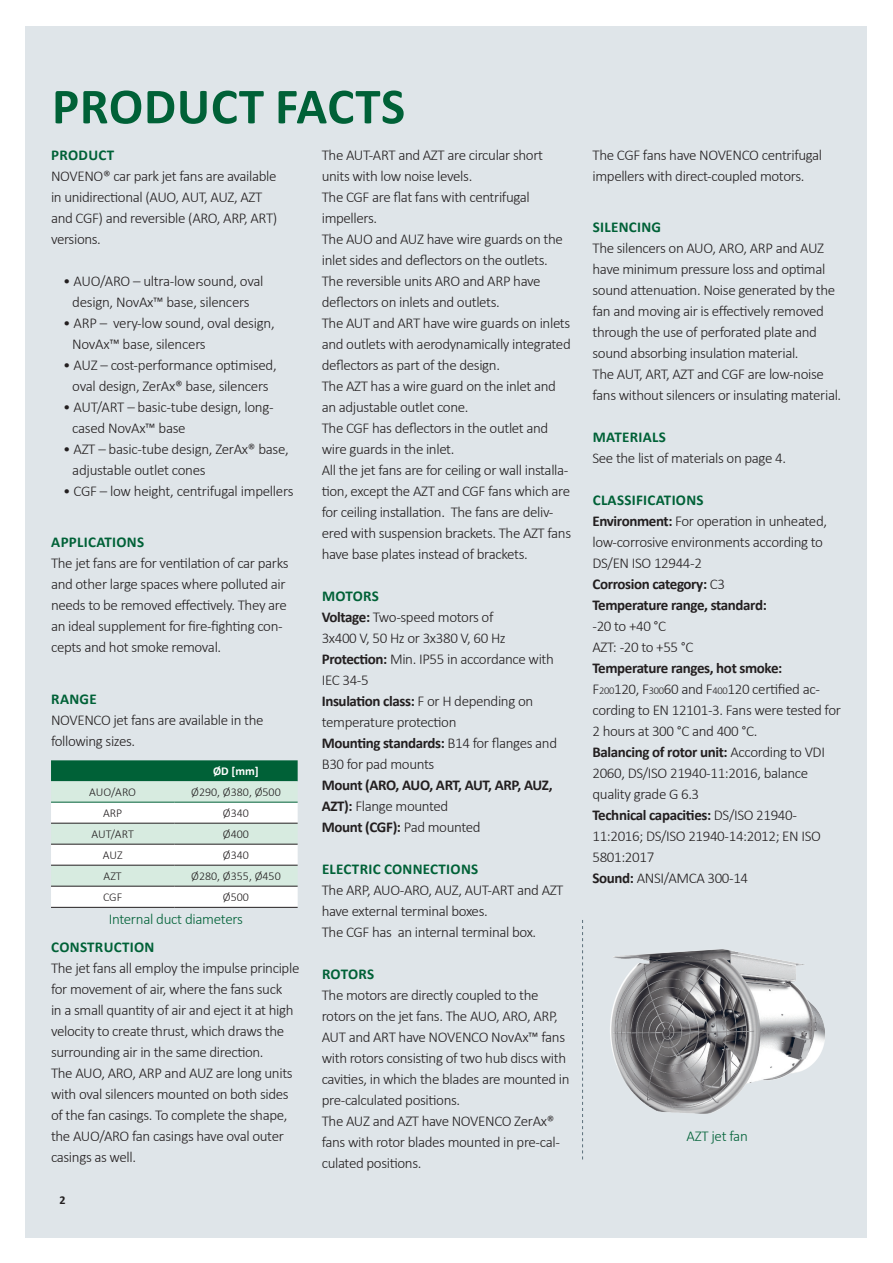
<style>
.page{position:relative;width:893px;height:1263px;background:#fff}
.page>*{position:absolute;margin:0;border:0;box-sizing:border-box;transform-origin:0 0}
.t1{font:700 51px "Calibri";letter-spacing:.015em;color:#006137}
.t2{font:300 15px/21px "Calibri";letter-spacing:-.025em;color:#231f20}
.t3{font:700 15px "Calibri";letter-spacing:.02em;color:#006137}
.t4{font:700 15px/21px "Calibri";letter-spacing:-.025em;color:#231f20}
.t5{font:300 15px "Calibri";letter-spacing:-.02em;color:#006137}
.t6{font:300 12px "Calibri";color:#231f20}
.t7{font:700 12px "Calibri";color:#fff}
.t8{font:700 12px "Calibri";color:#231f20}
.s1{font-weight:700;color:#006137}
.s2{font-weight:700}
.s3{font-weight:300}
.s4{font-size:10.5px}
</style>
<div class="page">
<div style="left:26px;top:26px;width:841px;height:1211px;background:#dfe5e9"></div>
<img style="left:610px;top:949px;width:215px;height:165px">
<svg style="left:582px;top:920px;width:1px;height:239px"></svg>
<svg style="left:51px;top:760px;width:247px;height:147px"></svg>
<hr style="left:51px;top:823px;width:123px;height:1px;background:#231f20">
<hr style="left:174px;top:823px;width:124px;height:1px;background:#231f20">
<hr style="left:51px;top:802px;width:123px;height:1px;background:#006137">
<hr style="left:174px;top:802px;width:124px;height:1px;background:#006137">
<hr style="left:51px;top:844px;width:123px;height:1px;background:#231f20">
<hr style="left:174px;top:844px;width:124px;height:1px;background:#231f20">
<hr style="left:51px;top:865px;width:123px;height:1px;background:#231f20">
<hr style="left:174px;top:865px;width:124px;height:1px;background:#231f20">
<hr style="left:51px;top:886px;width:123px;height:1px;background:#231f20">
<hr style="left:174px;top:886px;width:124px;height:1px;background:#231f20">
<hr style="left:51px;top:907px;width:123px;height:1px;background:#231f20">
<hr style="left:174px;top:907px;width:124px;height:1px;background:#231f20">
<h1 class="t1" style="left:52px;top:70px;width:355px">PRODUCT FACTS</h1>
<p class="t3" style="left:51px;top:144px;width:64px">PRODUCT</p>
<p class="t2" style="left:51px;top:165px;width:228px">NOVENO® car park jet fans are available in unidirectional (AUO, AUT, AUZ, AZT and CGF) and reversible (ARO, ARP, ART) versions.</p>
<p class="t2" style="left:63px;top:271px;width:202px;text-align:center">• AUO/ARO – ultra-low sound, oval design, NovAx™ base, silencers</p>
<p class="t2" style="left:72px;top:313px;width:204px;text-indent:-9px">• ARP – very-low sound, oval design,<br>NovAx™ base, silencers</p>
<p class="t2" style="left:63px;top:355px;width:215px;text-align:center">• AUZ – cost-performance optimised, oval design, ZerAx® base, silencers</p>
<p class="t2" style="left:72px;top:397px;width:203px;text-indent:-9px">• AUT/ART – basic-tube design, long&shy;cased NovAx™ base</p>
<p class="t2" style="left:72px;top:439px;width:218px;text-indent:-9px">• AZT – basic-tube design, ZerAx® base, adjustable outlet cones</p>
<p class="t2" style="left:63px;top:481px;width:232px">• CGF – low height, centrifugal impellers</p>
<p class="t3" style="left:51px;top:532px;width:94px">APPLICATIONS</p>
<p class="t2" style="left:51px;top:553px;width:239px">The jet fans are for ventilation of car parks and other large spaces where polluted air needs to be removed effectively. They are an ideal supplement for fire-fighting con&shy;cepts and hot smoke removal.</p>
<p class="t3" style="left:51px;top:688px;width:47px">RANGE</p>
<p class="t2" style="left:51px;top:709px;width:214px">NOVENCO jet fans are available in the following sizes.</p>
<p class="t2" style="left:322px;top:144px;width:251px">The AUT-ART and AZT are circular short units with low noise levels.<br>The CGF are flat fans with centrifugal impellers.<br>The AUO and AUZ have wire guards on the inlet sides and deflectors on the outlets.<br>The reversible units ARO and ARP have deflectors on inlets and outlets.<br>The AUT and ART have wire guards on inlets and outlets with aerodynamically integrated deflectors as part of the design.<br>The AZT has a wire guard on the inlet and an adjustable outlet cone.<br>The CGF has deflectors in the outlet and wire guards in the inlet.<br>All the jet fans are for ceiling or wall installa&shy;tion, except the AZT and CGF fans which are for ceiling installation. The fans are deliv&shy;ered with suspension brackets. The AZT fans have base plates instead of brackets.</p>
<p class="t2" style="left:322px;top:585px;width:237px"><span class="s1">MOTORS<br></span><span class="s2">Voltage:</span> Two-speed motors of<br>3x400 V, 50 Hz or 3x380 V, 60 Hz<br><span class="s2">Protection:</span> Min. IP55 in accordance with<br>IEC 34-5<br><span class="s2">Insulation class:</span> F or H depending on temperature protection<br><span class="s2">Mounting standards:</span> B14 for flanges and<br>B30 for pad mounts</p>
<p class="t4" style="left:322px;top:774px;width:232px">Mount (ARO, AUO, ART, AUT, ARP, AUZ,<br>AZT): <span class="s3">Flange mounted<br></span>Mount (CGF): <span class="s3">Pad mounted</span></p>
<p class="t3" style="left:322px;top:858px;width:158px">ELECTRIC CONNECTIONS</p>
<p class="t2" style="left:322px;top:879px;width:243px">The ARP, AUO-ARO, AUZ, AUT-ART and AZT have external terminal boxes.<br>The CGF has an internal terminal box.</p>
<p class="t3" style="left:322px;top:963px;width:54px">ROTORS</p>
<p class="t2" style="left:322px;top:984px;width:249px">The motors are directly coupled to the rotors on the jet fans. The AUO, ARO, ARP, AUT and ART have NOVENCO NovAx™ fans with rotors consisting of two hub discs with cavities, in which the blades are mounted in pre-calculated positions.<br>The AUZ and AZT have NOVENCO ZerAx® fans with rotor blades mounted in pre-cal&shy;culated positions.</p>
<p class="t7" style="left:213px;top:763px;width:47px">ØD [mm]</p>
<p class="t6" style="left:89px;top:785px;width:48px">AUO/ARO</p>
<p class="t6" style="left:191px;top:785px;width:91px">Ø290, Ø380, Ø500</p>
<p class="t6" style="left:103px;top:806px;width:21px">ARP</p>
<p class="t6" style="left:223px;top:806px;width:28px">Ø340</p>
<p class="t6" style="left:92px;top:827px;width:44px">AUT/ART</p>
<p class="t6" style="left:223px;top:827px;width:28px">Ø400</p>
<p class="t6" style="left:103px;top:848px;width:21px">AUZ</p>
<p class="t6" style="left:223px;top:848px;width:28px">Ø340</p>
<p class="t6" style="left:104px;top:869px;width:20px">AZT</p>
<p class="t6" style="left:191px;top:869px;width:91px">Ø280, Ø355, Ø450</p>
<p class="t6" style="left:103px;top:890px;width:21px">CGF</p>
<p class="t6" style="left:223px;top:890px;width:28px">Ø500</p>
<p class="t5" style="left:109px;top:909px;width:136px">Internal duct diameters</p>
<p class="t3" style="left:51px;top:937px;width:105px">CONSTRUCTION</p>
<p class="t2" style="left:51px;top:958px;width:250px">The jet fans all employ the impulse principle for movement of air, where the fans suck<br>in a small quantity of air and eject it at high velocity to create thrust, which draws the surrounding air in the same direction.<br>The AUO, ARO, ARP and AUZ are long units with oval silencers mounted on both sides of the fan casings. To complete the shape, the AUO/ARO fan casings have oval outer casings as well.</p>
<p class="t8" style="left:60px;top:1191px;width:8px">2</p>
<p class="t2" style="left:592px;top:144px;width:231px">The CGF fans have NOVENCO centrifugal impellers with direct-coupled motors.</p>
<p class="t3" style="left:593px;top:217px;width:70px">SILENCING</p>
<p class="t2" style="left:592px;top:238px;width:250px">The silencers on AUO, ARO, ARP and AUZ have minimum pressure loss and optimal sound attenuation. Noise generated by the fan and moving air is effectively removed through the use of perforated plate and sound absorbing insulation material.<br>The AUT, ART, AZT and CGF are low-noise fans without silencers or insulating material.</p>
<p class="t3" style="left:593px;top:427px;width:75px">MATERIALS</p>
<p class="t2" style="left:592px;top:448px;width:195px">See the list of materials on page 4.</p>
<p class="t2" style="left:592px;top:490px;width:236px"><span class="s1">CLASSIFICATIONS<br></span><span class="s2">Environment:</span> For operation in unheated, low-corrosive environments according to<br>DS/EN ISO 12944-2<br><span class="s2">Corrosion category:</span> C3<br><span class="s2">Temperature range, standard:</span></p>
<p class="t2" style="left:592px;top:615px;width:103px">-20 to +40 °C<br>AZT: -20 to +55 °C</p>
<p class="t2" style="left:592px;top:657px;width:250px"><span class="s2">Temperature ranges, hot smoke:<br></span>F<span class="s4">200</span>120, F<span class="s4">300</span>60 and F<span class="s4">400</span>120 certified ac&shy;cording to EN 12101-3. Fans were tested for<br>2 hours at 300 °C and 400 °C.<br><span class="s2">Balancing of rotor unit:</span> According to VDI<br>2060, DS/ISO 21940-11:2016, balance quality grade G 6.3<br><span class="s2">Technical capacities:</span> DS/ISO 21940-<br>11:2016; DS/ISO 21940-14:2012; EN ISO<br>5801:2017<br><span class="s2">Sound:</span> ANSI/AMCA 300-14</p>
<p class="t5" style="left:687px;top:1126px;width:63px">AZT jet fan</p>
</div>
